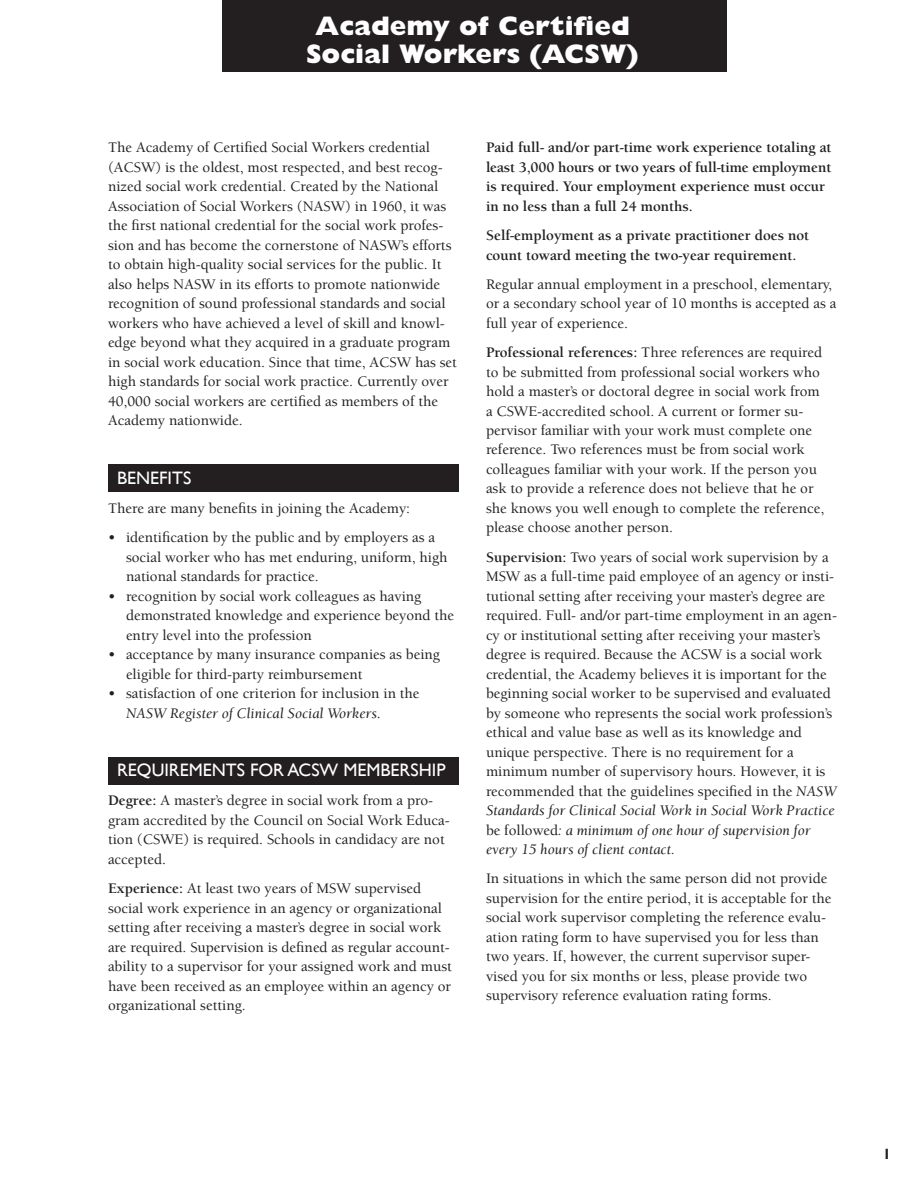
<style>
.page{position:relative;width:918px;height:1188px;background:#fff}
.page>*{position:absolute;margin:0;border:0;box-sizing:border-box;transform-origin:0 0}
.t1{font:800 27px/28.5px "Gill Sans";color:#fff;text-align:center}
.t2{font:18px "Gill Sans";color:#fff}
.t3{font:500 15px/19.5px "Berkeley";color:#231f20}
.t4{font:700 15px/19.5px "Berkeley";color:#231f20}
.t5{font:700 15px "Gill Sans";color:#231f20}
.s1{font-weight:400;font-style:italic}
.s2{font-weight:700}
</style>
<div class="page">
<div style="left:108px;top:757px;width:351px;height:27px;background:#231f20"></div>
<div style="left:108px;top:464px;width:351px;height:28px;background:#231f20"></div>
<div style="left:222px;top:0;width:504px;height:72px;background:#231f20"></div>
<h1 class="t1" style="left:306px;top:11px;width:334px">Academy of Certified<br>Social Workers (ACSW)</h1>
<p class="t3" style="left:108px;top:138px;width:351px">The Academy of Certified Social Workers credential (ACSW) is the oldest, most respected, and best recog&shy;nized social work credential. Created by the National Association of Social Workers (NASW) in 1960, it was the first national credential for the social work profes&shy;sion and has become the cornerstone of NASW’s efforts to obtain high-quality social services for the public. It also helps NASW in its efforts to promote nationwide recognition of sound professional standards and social workers who have achieved a level of skill and knowl&shy;edge beyond what they acquired in a graduate program in social work education. Since that time, ACSW has set high standards for social work practice. Currently over 40,000 social workers are certified as members of the Academy nationwide.</p>
<p class="t2" style="left:117px;top:467px;width:76px">BENEFITS</p>
<p class="t3" style="left:108px;top:499px;width:304px">There are many benefits in joining the Academy:</p>
<p class="t3" style="left:126px;top:528px;width:323px;text-indent:-18px">• identification by the public and by employers as a social worker who has met enduring, uniform, high national standards for practice.</p>
<p class="t3" style="left:126px;top:587px;width:330px;text-indent:-18px">• recognition by social work colleagues as having demonstrated knowledge and experience beyond the entry level into the profession</p>
<p class="t3" style="left:126px;top:645px;width:316px;text-indent:-18px">• acceptance by many insurance companies as being eligible for third-party reimbursement</p>
<p class="t3" style="left:126px;top:684px;width:295px;text-indent:-18px">• satisfaction of one criterion for inclusion in the<br><span class="s1">NASW Register of Clinical Social Workers</span>.</p>
<p class="t2" style="left:117px;top:760px;width:330px">REQUIREMENTS FOR ACSW MEMBERSHIP</p>
<p class="t3" style="left:108px;top:791px;width:343px"><span class="s2">Degree:</span> A master’s degree in social work from a pro&shy;gram accredited by the Council on Social Work Educa&shy;tion (CSWE) is required. Schools in candidacy are not accepted.</p>
<p class="t3" style="left:108px;top:879px;width:346px"><span class="s2">Experience:</span> At least two years of MSW supervised social work experience in an agency or organizational setting after receiving a master’s degree in social work are required. Supervision is defined as regular account&shy;ability to a supervisor for your assigned work and must have been received as an employee within an agency or organizational setting.</p>
<p class="t4" style="left:486px;top:138px;width:347px">Paid full- and/or part-time work experience totaling at least 3,000 hours or two years of full-time employment is required. Your employment experience must occur in no less than a full 24 months.</p>
<p class="t4" style="left:486px;top:226px;width:325px">Self-employment as a private practitioner does not count toward meeting the two-year requirement.</p>
<p class="t3" style="left:486px;top:275px;width:352px">Regular annual employment in a preschool, elementary, or a secondary school year of 10 months is accepted as a full year of experience.</p>
<p class="t3" style="left:486px;top:343px;width:340px"><span class="s2">Professional references:</span> Three references are required to be submitted from professional social workers who hold a master’s or doctoral degree in social work from a CSWE-accredited school. A current or former su&shy;pervisor familiar with your work must complete one reference. Two references must be from social work colleagues familiar with your work. If the person you ask to provide a reference does not believe that he or she knows you well enough to complete the reference, please choose another person.</p>
<p class="t3" style="left:486px;top:548px;width:352px"><span class="s2">Supervision:</span> Two years of social work supervision by a MSW as a full-time paid employee of an agency or insti&shy;tutional setting after receiving your master’s degree are required. Full- and/or part-time employment in an agen&shy;cy or institutional setting after receiving your master’s degree is required. Because the ACSW is a social work credential, the Academy believes it is important for the beginning social worker to be supervised and evaluated by someone who represents the social work profession’s ethical and value base as well as its knowledge and unique perspective. There is no requirement for a minimum number of supervisory hours. However, it is recommended that the guidelines specified in the <span class="s1">NASW Standards for Clinical Social Work in Social Work Practice </span>be followed<span class="s1">: a minimum of one hour of supervision for every 15 hours of client contact.</span></p>
<p class="t3" style="left:486px;top:869px;width:347px">In situations in which the same person did not provide supervision for the entire period, it is acceptable for the social work supervisor completing the reference evalu&shy;ation rating form to have supervised you for less than two years. If, however, the current supervisor super&shy;vised you for six months or less, please provide two supervisory reference evaluation rating forms.</p>
<p class="t5" style="left:883px;top:1145px;width:10px">1</p>
</div>
